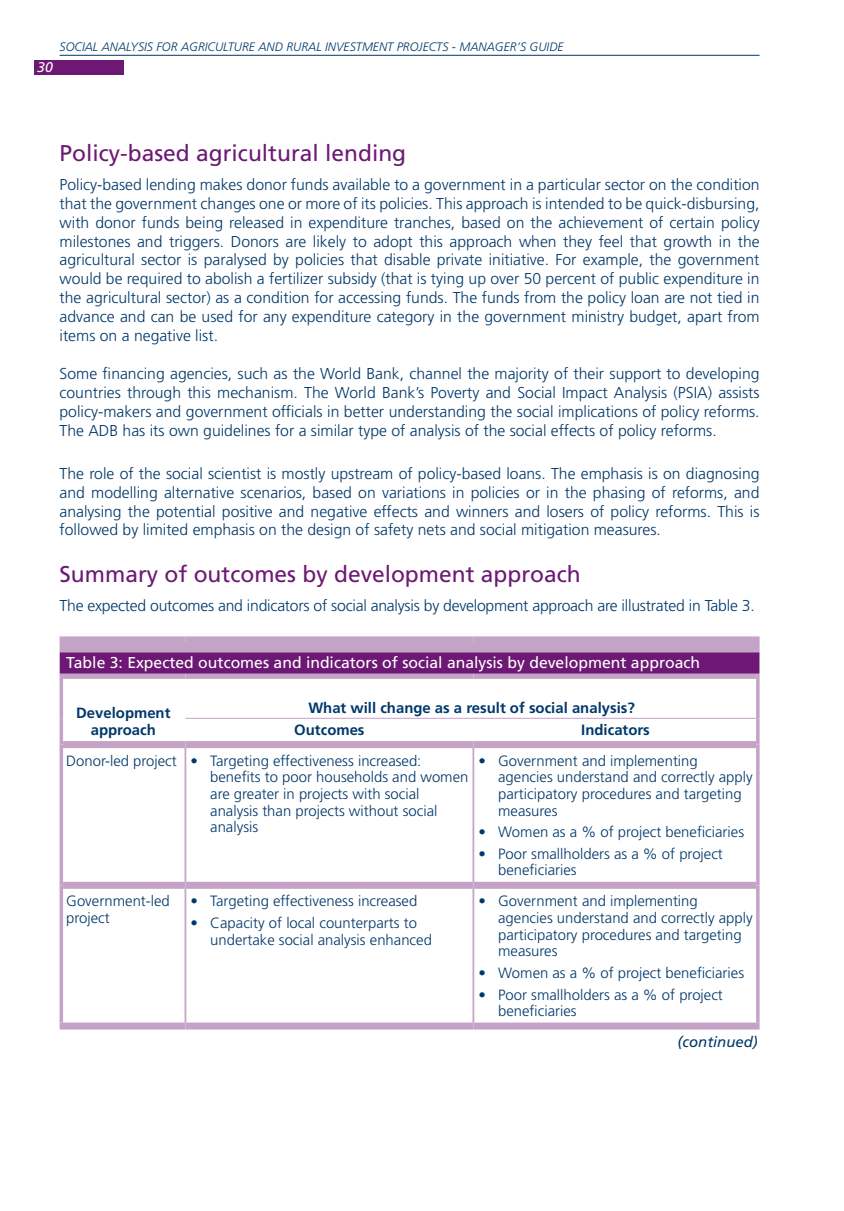
<style>
.page{position:relative;width:844px;height:1211px;background:#fff}
.page>*{position:absolute;margin:0;border:0;box-sizing:border-box;transform-origin:0 0}
.t1{font:22.75px "Frutiger LT Std";color:#6d1874}
.t2{font:300 15.75px/18.9px "Frutiger LT Std";color:#00386a;text-align:justify}
.t3{font:15.75px "Frutiger LT Std";color:#fff}
.t4{font:300 14.88px/16.6px "Frutiger LT Std";color:#00386a}
.t5{font:700 14.88px/16.6px "Frutiger LT Std";color:#00386a;text-align:center}
.t6{font:italic 14.88px "Frutiger LT Std";color:#00386a}
.t7{font:italic 14px "Frutiger LT Std";color:#fff}
.t8{font:italic 300 12.25px "Frutiger LT Std";color:#00386a}
</style>
<div class="page">
<div style="left:35px;top:60px;width:89px;height:14px;background:#6d1874"></div>
<hr style="left:60px;top:55px;width:699px;height:1px;background:#00386a">
<div style="left:61px;top:641px;width:696px;height:32px;background:#c5a3c7"></div>
<svg style="left:61px;top:717px;width:696px;height:313px"></svg>
<hr style="left:184px;top:748px;width:2px;height:133px;background:#c5a3c7">
<hr style="left:472px;top:748px;width:2px;height:133px;background:#c5a3c7">
<hr style="left:184px;top:888px;width:2px;height:134px;background:#c5a3c7">
<hr style="left:472px;top:888px;width:2px;height:134px;background:#c5a3c7">
<div style="left:63px;top:881px;width:122px;height:7px;background:#c5a3c7"></div>
<div style="left:185px;top:881px;width:288px;height:7px;background:#c5a3c7"></div>
<div style="left:473px;top:881px;width:282px;height:7px;background:#c5a3c7"></div>
<div style="left:60px;top:636px;width:125px;height:11px;background:#c5a3c7"></div>
<div style="left:185px;top:636px;width:288px;height:11px;background:#c5a3c7"></div>
<div style="left:473px;top:636px;width:286px;height:11px;background:#c5a3c7"></div>
<hr style="left:60px;top:647px;width:3px;height:26px;background:#c5a3c7">
<svg style="left:63px;top:673px;width:122px;height:6px"></svg>
<svg style="left:185px;top:673px;width:288px;height:6px;background:#be98c0"></svg>
<svg style="left:473px;top:673px;width:282px;height:6px;background:#be98c0"></svg>
<hr style="left:60px;top:673px;width:3px;height:45px;background:#c5a3c7">
<hr style="left:60px;top:718px;width:3px;height:26px;background:#c5a3c7">
<div style="left:63px;top:741px;width:122px;height:7px;background:#c5a3c7"></div>
<div style="left:185px;top:741px;width:288px;height:7px;background:#c5a3c7"></div>
<div style="left:473px;top:741px;width:282px;height:7px;background:#c5a3c7"></div>
<hr style="left:60px;top:744px;width:3px;height:141px;background:#c5a3c7">
<hr style="left:60px;top:885px;width:3px;height:137px;background:#c5a3c7">
<svg style="left:755px;top:673px;width:4px;height:45px"></svg>
<svg style="left:755px;top:718px;width:4px;height:26px"></svg>
<svg style="left:755px;top:744px;width:4px;height:141px"></svg>
<svg style="left:755px;top:885px;width:4px;height:137px"></svg>
<hr style="left:755px;top:647px;width:4px;height:26px;background:#c5a3c7">
<div style="left:60px;top:1022px;width:125px;height:7px;background:#c5a3c7"></div>
<div style="left:185px;top:1022px;width:288px;height:7px;background:#c5a3c7"></div>
<div style="left:473px;top:1022px;width:286px;height:7px;background:#c5a3c7"></div>
<hr style="left:185px;top:718px;width:288px;height:1px;background:#c5a3c7">
<hr style="left:473px;top:718px;width:282px;height:1px;background:#c5a3c7">
<div style="left:60px;top:652px;width:699px;height:21px;background:#6d1874"></div>
<p class="t8" style="left:60px;top:40px;width:505px">SOCIAL ANALYSIS FOR AGRICULTURE AND RURAL INVESTMENT PROJECTS - MANAGER’S GUIDE</p>
<p class="t7" style="left:37px;top:59px;width:17px">30</p>
<p class="t1" style="left:60px;top:140px;width:348px">Policy-based agricultural lending</p>
<p class="t2" style="left:60px;top:175px;width:701px">Policy-based lending makes donor funds available to a government in a particular sector on the condition that the government changes one or more of its policies. This approach is intended to be quick-disbursing, with donor funds being released in expenditure tranches, based on the achievement of certain policy milestones and triggers. Donors are likely to adopt this approach when they feel that growth in the agricultural sector is paralysed by policies that disable private initiative. For example, the government would be required to abolish a fertilizer subsidy (that is tying up over 50 percent of public expenditure in the agricultural sector) as a condition for accessing funds. The funds from the policy loan are not tied in advance and can be used for any expenditure category in the government ministry budget, apart from items on a negative list.</p>
<p class="t2" style="left:60px;top:364px;width:701px">Some financing agencies, such as the World Bank, channel the majority of their support to developing countries through this mechanism. The World Bank’s Poverty and Social Impact Analysis (PSIA) assists policy-makers and government officials in better understanding the social implications of policy reforms.<br>The ADB has its own guidelines for a similar type of analysis of the social effects of policy reforms.</p>
<p class="t2" style="left:60px;top:464px;width:701px">The role of the social scientist is mostly upstream of policy-based loans. The emphasis is on diagnosing and modelling alternative scenarios, based on variations in policies or in the phasing of reforms, and analysing the potential positive and negative effects and winners and losers of policy reforms. This is followed by limited emphasis on the design of safety nets and social mitigation measures.</p>
<p class="t1" style="left:60px;top:560px;width:522px">Summary of outcomes by development approach</p>
<p class="t2" style="left:60px;top:596px;width:696px">The expected outcomes and indicators of social analysis by development approach are illustrated in Table 3.</p>
<p class="t3" style="left:66px;top:653px;width:635px">Table 3: Expected outcomes and indicators of social analysis by development approach</p>
<p class="t5" style="left:76px;top:704px;width:96px">Development approach</p>
<p class="t5" style="left:294px;top:697px;width:342px;line-height:21.3px;text-align:left;text-indent:14px">What will change as a result of social analysis?<br>Outcomes</p>
<p class="t5" style="left:581px;top:721px;width:70px">Indicators</p>
<p class="t4" style="left:210px;top:752px;width:259px;text-indent:-144px">Donor-led project • Targeting effectiveness increased: benefits to poor households and women are greater in projects with social analysis than projects without social analysis</p>
<p class="t4" style="left:498px;top:752px;width:256px;text-indent:-20px">• Government and implementing agencies understand and correctly apply participatory procedures and targeting measures</p>
<p class="t4" style="left:478px;top:824px;width:267px">• Women as a % of project beneficiaries</p>
<p class="t4" style="left:498px;top:845px;width:226px;text-indent:-20px">• Poor smallholders as a % of project beneficiaries</p>
<p class="t4" style="left:66px;top:893px;width:105px">Government-led project</p>
<p class="t4" style="left:190px;top:893px;width:228px">• Targeting effectiveness increased</p>
<p class="t4" style="left:210px;top:914px;width:223px;text-indent:-20px">• Capacity of local counterparts to undertake social analysis enhanced</p>
<p class="t4" style="left:498px;top:893px;width:256px;text-indent:-20px">• Government and implementing agencies understand and correctly apply participatory procedures and targeting measures</p>
<p class="t4" style="left:478px;top:964px;width:267px">• Women as a % of project beneficiaries</p>
<p class="t4" style="left:498px;top:986px;width:226px;text-indent:-20px">• Poor smallholders as a % of project beneficiaries</p>
<p class="t6" style="left:677px;top:1033px;width:82px">(continued)</p>
</div>
